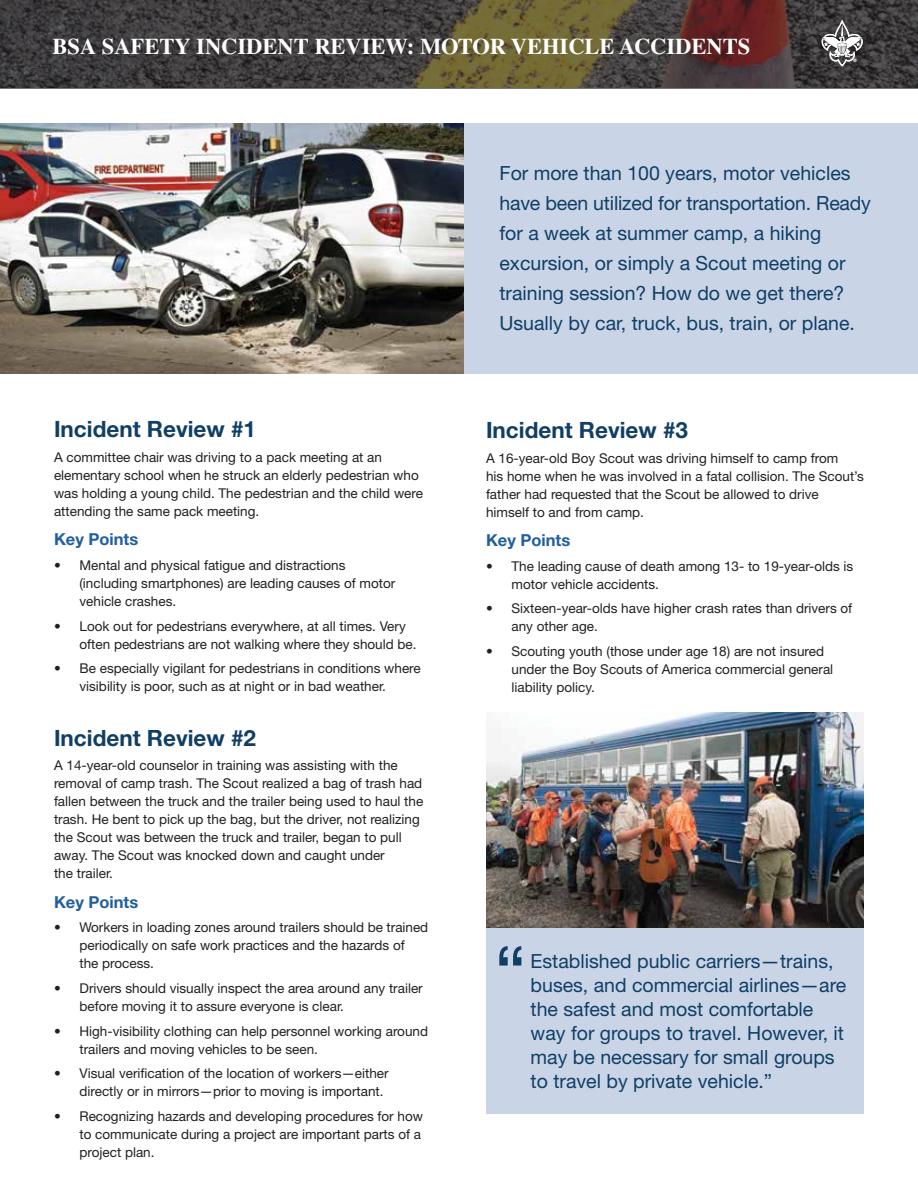
<style>
.page{position:relative;width:918px;height:1188px;background:#fff}
.page>*{position:absolute;margin:0;border:0;box-sizing:border-box;transform-origin:0 0}
.t1{font:75px "Helvetica Neue LT Std";color:#103e65}
.t2{font:700 22.5px "Helvetica Neue LT Std";color:#103e65}
.t3{font:700 22.5px "Times LT Std";color:#fff}
.t4{font:19.5px/30px "Helvetica Neue LT Std";color:#103e65}
.t5{font:700 16.5px "Helvetica Neue LT Std";color:#215e9e}
.t6{font:13.5px/18px "Helvetica Neue LT Std";color:#231f20}
</style>
<div class="page">
<div style="left:486px;top:928px;width:378px;height:185px;background:#c9d5e7"></div>
<img style="left:0;top:123px;width:465px;height:251px">
<svg style="left:0;top:0;width:918px;height:89px;background:#4b423a"></svg>
<svg style="left:822px;top:20px;width:41px;height:47px"></svg>
<div style="left:465px;top:123px;width:453px;height:251px;background:#c9d5e7"></div>
<img style="left:486px;top:712px;width:378px;height:216px">
<h2 class="t3" style="left:52px;top:33px;width:699px">BSA SAFETY INCIDENT REVIEW: MOTOR VEHICLE ACCIDENTS</h2>
<h2 class="t2" style="left:54px;top:415px;width:204px">Incident Review #1</h2>
<p class="t6" style="left:54px;top:448px;width:371px">A committee chair was driving to a pack meeting at an elementary school when he struck an elderly pedestrian who was holding a young child. The pedestrian and the child were attending the same pack meeting.</p>
<p class="t5" style="left:54px;top:529px;width:86px">Key Points</p>
<p class="t6" style="left:80px;top:556px;width:317px;text-indent:-26px">• Mental and physical fatigue and distractions (including smartphones) are leading causes of motor vehicle crashes.</p>
<p class="t6" style="left:80px;top:617px;width:339px;text-indent:-26px">• Look out for pedestrians everywhere, at all times. Very often pedestrians are not walking where they should be.</p>
<p class="t6" style="left:80px;top:660px;width:343px;text-indent:-26px">• Be especially vigilant for pedestrians in conditions where visibility is poor, such as at night or in bad weather.</p>
<h2 class="t2" style="left:54px;top:724px;width:204px">Incident Review #2</h2>
<p class="t6" style="left:54px;top:756px;width:371px">A 14-year-old counselor in training was assisting with the removal of camp trash. The Scout realized a bag of trash had fallen between the truck and the trailer being used to haul the trash. He bent to pick up the bag, but the driver, not realizing the Scout was between the truck and trailer, began to pull away. The Scout was knocked down and caught under<br>the trailer.</p>
<p class="t5" style="left:54px;top:891px;width:86px">Key Points</p>
<p class="t6" style="left:80px;top:918px;width:350px;text-indent:-26px">• Workers in loading zones around trailers should be trained periodically on safe work practices and the hazards of<br>the process.</p>
<p class="t6" style="left:80px;top:979px;width:345px;text-indent:-26px">• Drivers should visually inspect the area around any trailer before moving it to assure everyone is clear.</p>
<p class="t6" style="left:80px;top:1022px;width:350px;text-indent:-26px">• High-visibility clothing can help personnel working around trailers and moving vehicles to be seen.</p>
<p class="t6" style="left:80px;top:1065px;width:311px;text-indent:-26px">• Visual verification of the location of workers—either directly or in mirrors—prior to moving is important.</p>
<p class="t6" style="left:80px;top:1107px;width:345px;text-indent:-26px">• Recognizing hazards and developing procedures for how to communicate during a project are important parts of a project plan.</p>
<p class="t4" style="left:500px;top:158px;width:373px">For more than 100 years, motor vehicles have been utilized for transportation. Ready for a week at summer camp, a hiking excursion, or simply a Scout meeting or training session? How do we get there?<br>Usually by car, truck, bus, train, or plane.</p>
<h2 class="t2" style="left:486px;top:416px;width:204px">Incident Review #3</h2>
<p class="t6" style="left:486px;top:449px;width:379px">A 16-year-old Boy Scout was driving himself to camp from<br>his home when he was involved in a fatal collision. The Scout’s father had requested that the Scout be allowed to drive himself to and from camp.</p>
<p class="t5" style="left:486px;top:530px;width:86px">Key Points</p>
<p class="t6" style="left:512px;top:557px;width:343px;text-indent:-26px">• The leading cause of death among 13- to 19-year-olds is motor vehicle accidents.</p>
<p class="t6" style="left:512px;top:599px;width:342px;text-indent:-26px">• Sixteen-year-olds have higher crash rates than drivers of any other age.</p>
<p class="t6" style="left:512px;top:642px;width:323px;text-indent:-26px">• Scouting youth (those under age 18) are not insured under the Boy Scouts of America commercial general liability policy.</p>
<h1 class="t1" style="left:494px;top:928px;width:33px">“</h1>
<h3 class="t4" style="left:531px;top:949px;width:317px;line-height:24px">Established public carriers—trains, buses, and commercial airlines—are the safest and most comfortable way for groups to travel. However, it may be necessary for small groups to travel by private vehicle.”</h3>
</div>
